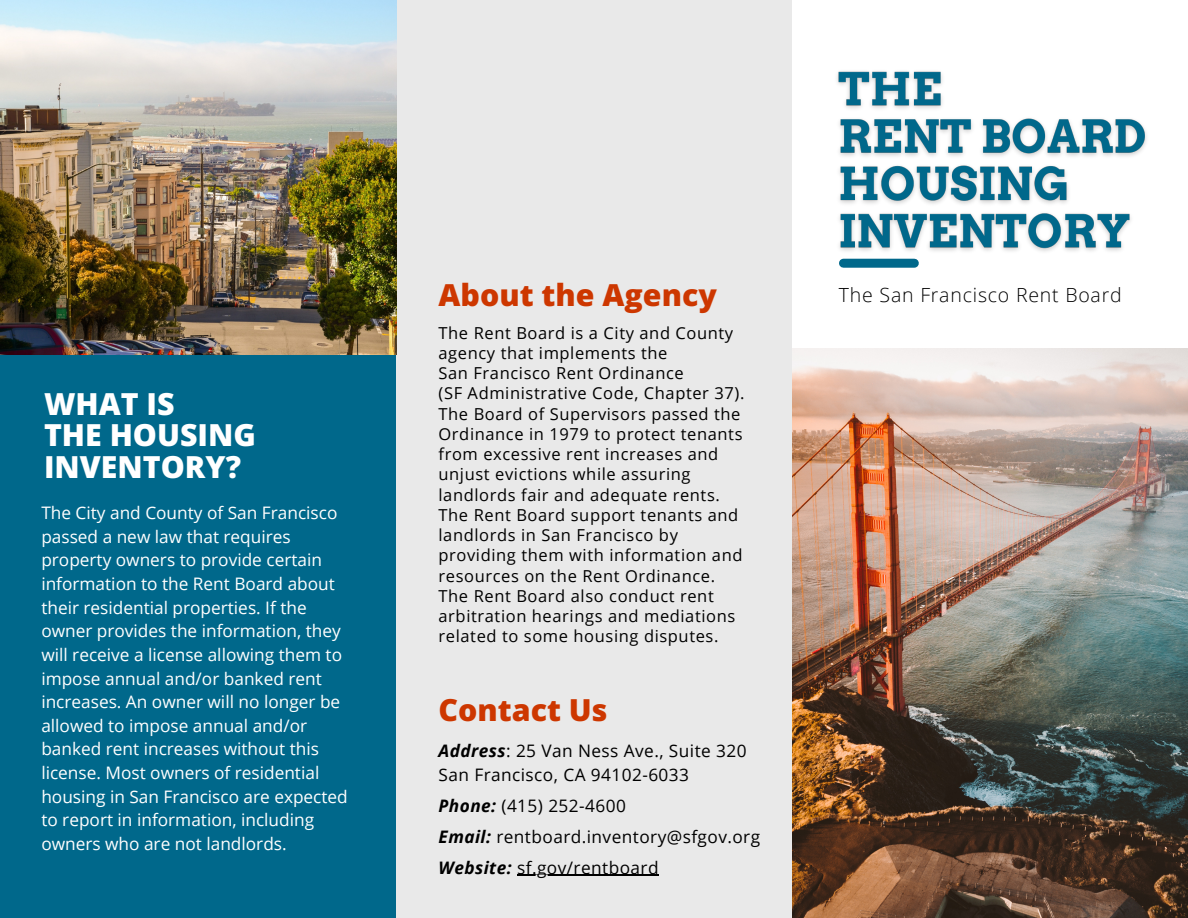
<style>
.page{position:relative;width:1188px;height:918px;background:#fff}
.page>*{position:absolute;margin:0;border:0;box-sizing:border-box;transform-origin:0 0}
.t1{font:800 30.3px/31.5px "Open Sans";color:#fff}
.t2{font:800 30.3px "Open Sans";color:#cd3700}
.t3{font:300 19.5px "Open Sans";letter-spacing:.04em;color:#000}
.t4{font:17.25px/23.7px "Open Sans";color:#fff}
.t5{font:17.25px "Open Sans";letter-spacing:.025em;color:#000}
.t6{font:16.5px/20.2px "Open Sans";letter-spacing:.035em;color:#000}
.s1{font-weight:700;font-style:italic}
</style>
<div class="page">
<div style="left:396px;top:0;width:396px;height:918px;background:#e9e9e9"></div>
<div style="left:0;top:354px;width:396px;height:564px;background:#00688b"></div>
<div style="left:843px;top:259px;width:71px;height:9px;background:#00688b"></div>
<img style="left:792px;top:349px;width:396px;height:569px">
<img style="left:0;top:0;width:396px;height:355px">
<hr style="left:517px;top:875px;width:142px;height:1px;background:#000">
<img style="left:837px;top:71px;width:310px;height:188px">
<p class="t1" style="left:44px;top:387px;width:132px">WHAT IS</p>
<p class="t1" style="left:44px;top:419px;width:213px">THE HOUSING<br>INVENTORY?</p>
<p class="t4" style="left:41px;top:501px;width:308px">The City and County of San Francisco passed a new law that requires property owners to provide certain information to the Rent Board about their residential properties. If the owner provides the information, they will receive a license allowing them to impose annual and/or banked rent increases. An owner will no longer be allowed to impose annual and/or banked rent increases without this license. Most owners of residential housing in San Francisco are expected to report in information, including owners who are not landlords.</p>
<p class="t2" style="left:439px;top:274px;width:280px">About the Agency</p>
<p class="t6" style="left:439px;top:322px;width:296px">The Rent Board is a City and County agency that implements the</p>
<p class="t6" style="left:439px;top:363px;width:247px">San Francisco Rent Ordinance</p>
<p class="t6" style="left:439px;top:383px;width:307px">(SF Administrative Code, Chapter 37).<br>The Board of Supervisors passed the Ordinance in 1979 to protect tenants from excessive rent increases and unjust evictions while assuring landlords fair and adequate rents.</p>
<p class="t6" style="left:439px;top:504px;width:305px">The Rent Board support tenants and landlords in San Francisco by providing them with information and resources on the Rent Ordinance.<br>The Rent Board also conduct rent arbitration hearings and mediations related to some housing disputes.</p>
<p class="t2" style="left:439px;top:689px;width:171px">Contact Us</p>
<p class="t5" style="left:439px;top:738px;width:310px"><span class="s1">Address</span>: 25 Van Ness Ave., Suite 320</p>
<p class="t5" style="left:439px;top:762px;width:252px">San Francisco, CA 94102-6033</p>
<p class="t5" style="left:439px;top:793px;width:189px"><span class="s1">Phone:</span> (415) 252-4600</p>
<p class="t5" style="left:439px;top:824px;width:323px"><span class="s1">Email:</span> rentboard.inventory@sfgov.org</p>
<p class="t5" style="left:439px;top:855px;width:221px"><span class="s1">Website:</span> sf.gov/rentboard</p>
<p class="t3" style="left:839px;top:281px;width:284px">The San Francisco Rent Board</p>
</div>
